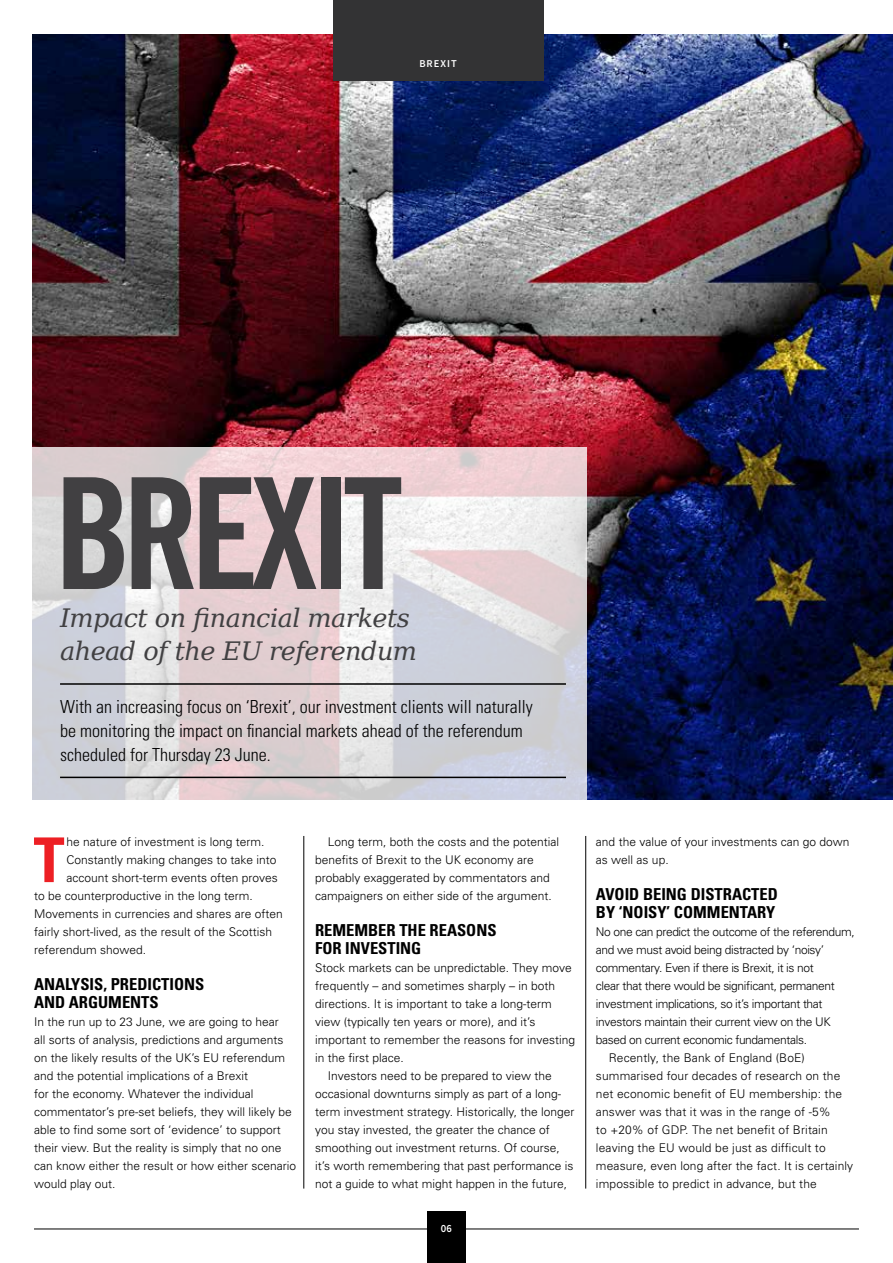
<style>
.page{position:relative;width:893px;height:1263px;background:#fff}
.page>*{position:absolute;margin:0;border:0;box-sizing:border-box;transform-origin:0 0}
.t1{font:154.8px "Trade Gothic Bold Cond Twenty";letter-spacing:-.06em;color:#414042}
.t2{font:700 condensed 61.8px "Univers";color:#ed1f24}
.t3{font:italic 25.5px/33px "DejaVu Serif";letter-spacing:-.02em;color:#414042}
.t4{font:300 condensed 18px/24px "Univers";color:#000}
.t5{font:700 condensed 16.5px/18px "Univers";color:#000}
.t6{font:300 12px/18px "Univers";color:#000}
.t7{font:300 12px "Univers";letter-spacing:-.03em;color:#000}
.t8{font:600 10.5px "Source Sans Pro";letter-spacing:.1em;color:#fff}
.t9{font:600 10.5px "Proxima Nova Cond";color:#fff}
</style>
<div class="page">
<img style="left:32px;top:34px;width:861px;height:765px">
<svg style="left:32px;top:447px;width:555px;height:352px;background:#ded5d9"></svg>
<hr style="left:34px;top:1228px;width:825px;height:1px;background:#000">
<div style="left:427px;top:1212px;width:39px;height:51px;background:#000"></div>
<div style="left:333px;top:0;width:211px;height:81px;background:#333334"></div>
<hr style="left:60px;top:683px;width:506px;height:2px;background:#000">
<hr style="left:60px;top:777px;width:506px;height:1px;background:#000">
<hr style="left:304px;top:836px;width:1px;height:352px;background:#000">
<hr style="left:585px;top:836px;width:1px;height:352px;background:#000">
<p class="t8" style="left:419px;top:57px;width:39px">BREXIT</p>
<h1 class="t1" style="left:54px;top:440px;width:350px">BREXIT</h1>
<h3 class="t3" style="left:60px;top:599px;width:359px">Impact on financial markets ahead of the EU referendum</h3>
<h3 class="t4" style="left:60px;top:694px;width:474px">With an increasing focus on ‘Brexit’, our investment clients will naturally be monitoring the impact on financial markets ahead of the referendum scheduled for Thursday 23 June.</h3>
<h2 class="t2" style="left:34px;top:822px;width:32px">T</h2>
<p class="t6" style="left:66px;top:832px;width:200px">he nature of investment is long term.</p>
<p class="t6" style="left:66px;top:850px;width:212px">Constantly making changes to take into</p>
<p class="t6" style="left:66px;top:868px;width:213px">account short-term events often proves</p>
<p class="t6" style="left:34px;top:886px;width:220px">to be counterproductive in the long term.</p>
<p class="t6" style="left:34px;top:904px;width:250px">Movements in currencies and shares are often</p>
<p class="t6" style="left:34px;top:922px;width:240px">fairly short-lived, as the result of the Scottish</p>
<p class="t6" style="left:34px;top:940px;width:114px">referendum showed.</p>
<h3 class="t5" style="left:34px;top:975px;width:172px">ANALYSIS, PREDICTIONS<br>AND ARGUMENTS</h3>
<p class="t6" style="left:34px;top:1012px;width:264px">In the run up to 23 June, we are going to hear<br>all sorts of analysis, predictions and arguments on the likely results of the UK’s EU referendum and the potential implications of a Brexit<br>for the economy. Whatever the individual commentator’s pre-set beliefs, they will likely be able to find some sort of ‘evidence’ to support their view. But the reality is simply that no one can know either the result or how either scenario would play out.</p>
<p class="t6" style="left:315px;top:832px;width:246px;text-indent:13px">Long term, both the costs and the potential benefits of Brexit to the UK economy are probably exaggerated by commentators and campaigners on either side of the argument.</p>
<h3 class="t5" style="left:315px;top:921px;width:183px">REMEMBER THE REASONS<br>FOR INVESTING</h3>
<p class="t6" style="left:315px;top:958px;width:258px">Stock markets can be unpredictable. They move</p>
<p class="t6" style="left:315px;top:976px;width:242px">frequently – and sometimes sharply – in both</p>
<p class="t6" style="left:315px;top:994px;width:238px">directions. It is important to take a long-term</p>
<p class="t6" style="left:315px;top:1012px;width:222px">view (typically ten years or more), and it’s</p>
<p class="t6" style="left:315px;top:1030px;width:262px">important to remember the reasons for investing</p>
<p class="t6" style="left:315px;top:1048px;width:90px">in the first place.</p>
<p class="t6" style="left:328px;top:1066px;width:226px">Investors need to be prepared to view the</p>
<p class="t6" style="left:315px;top:1084px;width:248px">occasional downturns simply as part of a long-</p>
<p class="t6" style="left:315px;top:1102px;width:261px">term investment strategy. Historically, the longer</p>
<p class="t6" style="left:315px;top:1120px;width:236px">you stay invested, the greater the chance of</p>
<p class="t6" style="left:315px;top:1138px;width:246px">smoothing out investment returns. Of course,</p>
<p class="t6" style="left:315px;top:1156px;width:260px">it’s worth remembering that past performance is</p>
<p class="t6" style="left:315px;top:1174px;width:254px">not a guide to what might happen in the future,</p>
<p class="t9" style="left:441px;top:1224px;width:12px">06</p>
<p class="t6" style="left:596px;top:832px;width:255px">and the value of your investments can go down as well as up.</p>
<h3 class="t5" style="left:596px;top:885px;width:183px">AVOID BEING DISTRACTED<br>BY ‘NOISY’ COMMENTARY</h3>
<p class="t7" style="left:596px;top:925px;width:260px">No one can predict the outcome of the referendum,</p>
<p class="t7" style="left:596px;top:943px;width:230px">and we must avoid being distracted by ‘noisy’</p>
<p class="t7" style="left:596px;top:961px;width:219px">commentary. Even if there is Brexit, it is not</p>
<p class="t7" style="left:596px;top:979px;width:240px">clear that there would be significant, permanent</p>
<p class="t7" style="left:596px;top:997px;width:228px">investment implications, so it’s important that</p>
<p class="t7" style="left:596px;top:1015px;width:236px">investors maintain their current view on the UK</p>
<p class="t7" style="left:596px;top:1033px;width:213px">based on current economic fundamentals.</p>
<p class="t6" style="left:609px;top:1048px;width:198px">Recently, the Bank of England (BoE)</p>
<p class="t6" style="left:596px;top:1066px;width:246px">summarised four decades of research on the</p>
<p class="t6" style="left:596px;top:1084px;width:248px">net economic benefit of EU membership: the</p>
<p class="t6" style="left:596px;top:1102px;width:236px">answer was that it was in the range of -5%</p>
<p class="t6" style="left:596px;top:1120px;width:233px">to +20% of GDP. The net benefit of Britain</p>
<p class="t6" style="left:596px;top:1138px;width:231px">leaving the EU would be just as difficult to</p>
<p class="t6" style="left:596px;top:1156px;width:259px">measure, even long after the fact. It is certainly</p>
<p class="t6" style="left:596px;top:1174px;width:222px">impossible to predict in advance, but the</p>
</div>
